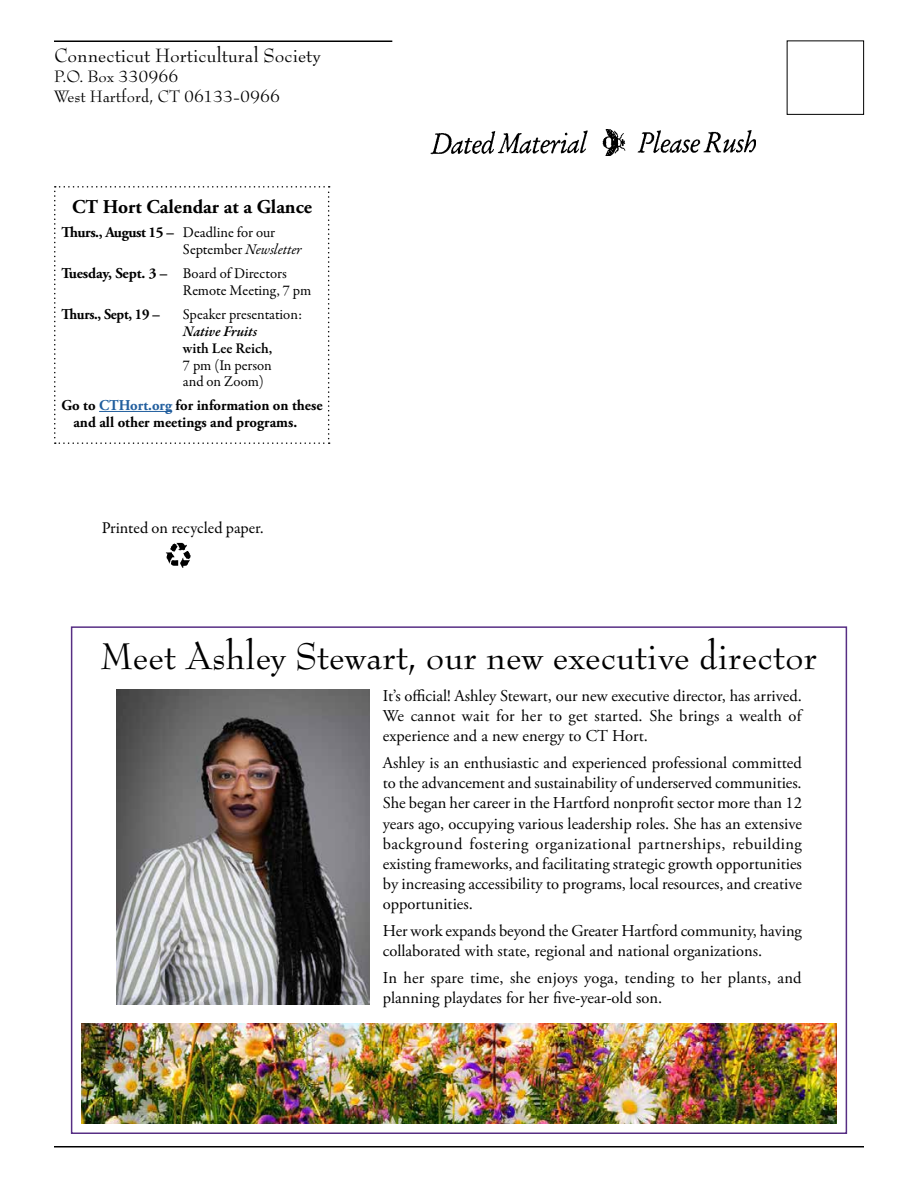
<style>
.page{position:relative;width:918px;height:1188px;background:#fff}
.page>*{position:absolute;margin:0;border:0;box-sizing:border-box;transform-origin:0 0}
.t1{font:40.5px "Bernhard Modern Std";color:#000}
.t2{font:21px "Bernhard Modern Std";color:#000}
.t3{font:700 19.5px "Adobe Garamond Pro";color:#000}
.t4{font:18px/19.8px "Bernhard Modern Std";color:#000}
.t5{font:16.5px/20.1px "Adobe Garamond Pro";color:#000;text-align:justify}
.t6{font:16.5px "Garamond Premr Pro";color:#000}
.t7{font:15px/24px "Garamond Premr Pro";letter-spacing:-.005em;color:#000}
.t8{font:700 15px/16.8px "Adobe Garamond Pro";color:#000}
.t9{font:700 15px "Adobe Garamond Pro";letter-spacing:-.03em;color:#000}
.t10{font:700 15px "Adobe Garamond Pro";letter-spacing:-.02em;color:#000;scale:.95 1}
.t11{font:600 15px "Garamond Premr Pro";color:#000}
.t12{font:italic 600 15px "Garamond Premr Pro";letter-spacing:-.005em;color:#000}
.s1{font-family:"Garamond Premr Pro";font-weight:400}
.s2{font-style:italic}
.s3{font-family:"Adobe Garamond Pro";font-weight:700}
.s4{color:#215e9e}
</style>
<div class="page">
<hr style="left:54px;top:40px;width:338px;height:2px;background:#000">
<img style="left:431px;top:130px;width:325px;height:26px">
<img style="left:165px;top:542px;width:26px;height:26px">
<svg style="left:54px;top:186px;width:276px;height:258px"></svg>
<hr style="left:99px;top:411px;width:73px;height:1px;background:#215e9e">
<div style="left:787px;top:40px;width:77px;height:75px;border:1px solid #000"></div>
<hr style="left:54px;top:1146px;width:810px;height:1px;background:#000">
<img style="left:116px;top:689px;width:254px;height:316px">
<img style="left:81px;top:1024px;width:756px;height:100px">
<p class="t2" style="left:54px;top:44px;width:269px">Connecticut Horticultural Society</p>
<p class="t4" style="left:54px;top:67px;width:228px">P.O. Box 330966<br>West Hartford, CT 06133-0966</p>
<p class="t3" style="left:72px;top:195px;width:241px">CT Hort Calendar at a Glance</p>
<p class="t9" style="left:61px;top:223px;width:215px">Thurs., August 15 – <span class="s1">Deadline for our</span></p>
<p class="t7" style="left:61px;top:238px;width:242px;text-indent:122px">September <span class="s2">Newsletter<br></span><span class="s3">Tuesday, Sept. 3 –</span> Board of Directors</p>
<p class="t7" style="left:183px;top:279px;width:130px">Remote Meeting, 7 pm</p>
<p class="t10" style="left:61px;top:306px;width:105px">Thurs., Sept, 19 –</p>
<p class="t7" style="left:183px;top:303px;width:121px">Speaker presentation:</p>
<p class="t12" style="left:183px;top:322px;width:76px">Native Fruits</p>
<p class="t11" style="left:183px;top:339px;width:91px">with Lee Reich,</p>
<p class="t7" style="left:183px;top:357px;width:90px;line-height:16.8px">7 pm (In person and on Zoom)</p>
<p class="t8" style="left:73px;top:397px;width:251px;text-indent:-12px">Go to <span class="s4">CTHort.org</span> for information on these and all other meetings and programs.</p>
<p class="t6" style="left:102px;top:518px;width:163px">Printed on recycled paper.</p>
<h1 class="t1" style="left:101px;top:635px;width:718px">Meet Ashley Stewart, our new executive director</h1>
<p class="t5" style="left:383px;top:687px;width:422px">It’s official! Ashley Stewart, our new executive director, has arrived.<br>We cannot wait for her to get started. She brings a wealth of experience and a new energy to CT Hort.</p>
<p class="t5" style="left:383px;top:754px;width:421px">Ashley is an enthusiastic and experienced professional committed to the advancement and sustainability of underserved communities.<br>She began her career in the Hartford nonprofit sector more than 12 years ago, occupying various leadership roles. She has an extensive background fostering organizational partnerships, rebuilding existing frameworks, and facilitating strategic growth opportunities by increasing accessibility to programs, local resources, and creative opportunities.</p>
<p class="t5" style="left:383px;top:921px;width:421px">Her work expands beyond the Greater Hartford community, having collaborated with state, regional and national organizations.</p>
<p class="t5" style="left:383px;top:968px;width:420px">In her spare time, she enjoys yoga, tending to her plants, and planning playdates for her five-year-old son.</p>
</div>
